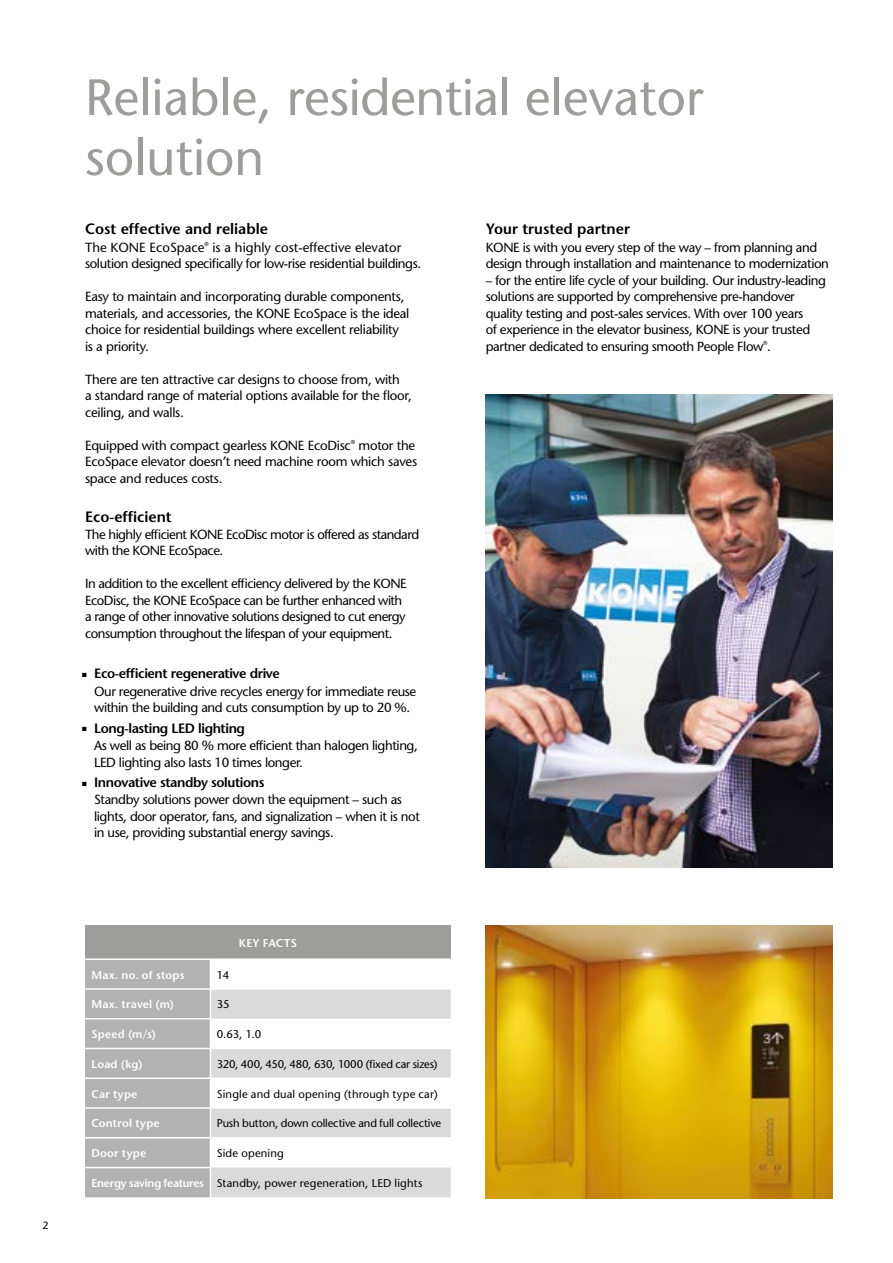
<style>
.page{position:relative;width:893px;height:1263px;background:#fff}
.page>*{position:absolute;margin:0;border:0;box-sizing:border-box;transform-origin:0 0}
.t1{font:51px/60px "Stone Sans";color:#9d9d9c}
.t2{font:600 15px "Stone Sans";color:#000}
.t3{font:600 13.5px "Stone Sans";letter-spacing:-.03em;color:#000}
.t4{font:13.2px/16.5px "Stone Sans";letter-spacing:-.03em;color:#000}
.t5{font:13.2px "Stone Sans";color:#000}
.t6{font:11.25px "Stone Sans";letter-spacing:.005em;color:#000}
.t7{font:11.25px "Stone Sans";letter-spacing:-.015em;color:#000}
.t8{font:600 11.25px "Stone Sans";letter-spacing:.02em;color:#fff}
.t9{font:10.5px "Stone Sans";color:#000}
.t10{font:5.7px "Stone Sans";color:#000}
.s1{font-weight:600;color:#fff}
</style>
<div class="page">
<img style="left:486px;top:925px;width:346px;height:274px">
<img style="left:486px;top:395px;width:346px;height:473px">
<div style="left:85px;top:925px;width:366px;height:34px;background:#9d9d9c"></div>
<svg style="left:211px;top:990px;width:240px;height:207px;fill:#dadada"></svg>
<hr style="left:210px;top:1048px;width:241px;height:1px;background:#fff">
<hr style="left:210px;top:1137px;width:241px;height:1px;background:#fff">
<div style="left:85px;top:960px;width:126px;height:237px;background:#b2b2b2"></div>
<hr style="left:85px;top:988px;width:125px;height:2px;background:#fff">
<hr style="left:85px;top:1107px;width:125px;height:2px;background:#fff">
<hr style="left:210px;top:1107px;width:241px;height:2px;background:#fff">
<hr style="left:85px;top:958px;width:125px;height:2px;background:#fff">
<hr style="left:210px;top:958px;width:241px;height:2px;background:#fff">
<hr style="left:210px;top:988px;width:241px;height:2px;background:#fff">
<hr style="left:85px;top:1077px;width:125px;height:2px;background:#fff">
<hr style="left:210px;top:1077px;width:241px;height:2px;background:#fff">
<hr style="left:85px;top:1167px;width:126px;height:1px;background:#fff">
<h1 class="t1" style="left:85px;top:67px;width:620px">Reliable, residential elevator solution</h1>
<p class="t2" style="left:85px;top:220px;width:184px">Cost effective and reliable</p>
<p class="t5" style="left:85px;top:239px;width:121px">The KONE EcoSpace</p>
<p class="t10" style="left:204px;top:240px;width:6px">®</p>
<p class="t4" style="left:85px;top:239px;width:338px;text-indent:127px">is a highly cost-effective elevator solution designed specifically for low-rise residential buildings.</p>
<p class="t4" style="left:85px;top:288px;width:326px">Easy to maintain and incorporating durable components, materials, and accessories, the KONE EcoSpace is the ideal choice for residential buildings where excellent reliability is a priority.</p>
<p class="t4" style="left:85px;top:371px;width:328px">There are ten attractive car designs to choose from, with<br>a standard range of material options available for the floor, ceiling, and walls.</p>
<p class="t4" style="left:85px;top:437px;width:267px">Equipped with compact gearless KONE EcoDisc</p>
<p class="t10" style="left:351px;top:438px;width:6px">®</p>
<p class="t4" style="left:85px;top:437px;width:334px;text-indent:273px">motor the<br>EcoSpace elevator doesn’t need machine room which saves space and reduces costs.</p>
<p class="t2" style="left:85px;top:507px;width:88px">Eco-efficient</p>
<p class="t4" style="left:85px;top:526px;width:336px">The highly efficient KONE EcoDisc motor is offered as standard with the KONE EcoSpace.</p>
<p class="t4" style="left:85px;top:575px;width:323px">In addition to the excellent efficiency delivered by the KONE EcoDisc, the KONE EcoSpace can be further enhanced with a range of other innovative solutions designed to cut energy consumption throughout the lifespan of your equipment.</p>
<p class="t3" style="left:82px;top:665px;width:199px">■ Eco-efficient regenerative drive</p>
<p class="t4" style="left:94px;top:683px;width:324px">Our regenerative drive recycles energy for immediate reuse within the building and cuts consumption by up to 20 %.</p>
<p class="t3" style="left:82px;top:720px;width:164px">■ Long-lasting LED lighting</p>
<p class="t4" style="left:94px;top:737px;width:325px">As well as being 80 % more efficient than halogen lighting,<br>LED lighting also lasts 10 times longer.</p>
<p class="t3" style="left:82px;top:774px;width:184px">■ Innovative standby solutions</p>
<p class="t4" style="left:94px;top:791px;width:327px">Standby solutions power down the equipment – such as lights, door operator, fans, and signalization – when it is not in use, providing substantial energy savings.</p>
<p class="t2" style="left:486px;top:220px;width:146px">Your trusted partner</p>
<p class="t4" style="left:486px;top:239px;width:345px">KONE is with you every step of the way – from planning and design through installation and maintenance to modernization</p>
<p class="t4" style="left:486px;top:272px;width:342px">– for the entire life cycle of your building. Our industry-leading solutions are supported by comprehensive pre-handover quality testing and post-sales services. With over 100 years<br>of experience in the elevator business, KONE is your trusted partner dedicated to ensuring smooth People Flow .</p>
<p class="t10" style="left:763px;top:339px;width:6px">®</p>
<p class="t9" style="left:43px;top:1219px;width:8px">2</p>
<p class="t8" style="left:239px;top:936px;width:60px">KEY FACTS</p>
<p class="t8" style="left:91px;top:968px;width:95px">Max. no. of stops</p>
<p class="t6" style="left:217px;top:968px;width:14px">14</p>
<p class="t8" style="left:91px;top:997px;width:84px">Max. travel (m)</p>
<p class="t6" style="left:217px;top:997px;width:14px">35</p>
<p class="t8" style="left:91px;top:1027px;width:66px">Speed (m/s)</p>
<p class="t6" style="left:217px;top:1027px;width:46px">0.63, 1.0</p>
<p class="t8" style="left:91px;top:1057px;width:53px">Load (kg)</p>
<p class="t7" style="left:217px;top:1057px;width:222px">320, 400, 450, 480, 630, 1000 (fixed car sizes)</p>
<p class="t8" style="left:91px;top:1087px;width:47px">Car type</p>
<p class="t6" style="left:217px;top:1087px;width:222px">Single and dual opening (through type car)</p>
<p class="t8" style="left:91px;top:1116px;width:70px">Control type</p>
<p class="t7" style="left:217px;top:1116px;width:226px">Push button, down collective and full collective</p>
<p class="t8" style="left:91px;top:1146px;width:56px">Door type</p>
<p class="t6" style="left:217px;top:1146px;width:68px">Side opening</p>
<p class="t6" style="left:91px;top:1176px;width:332px"><span class="s1">Energy saving features</span> Standby, power regeneration, LED lights</p>
</div>
